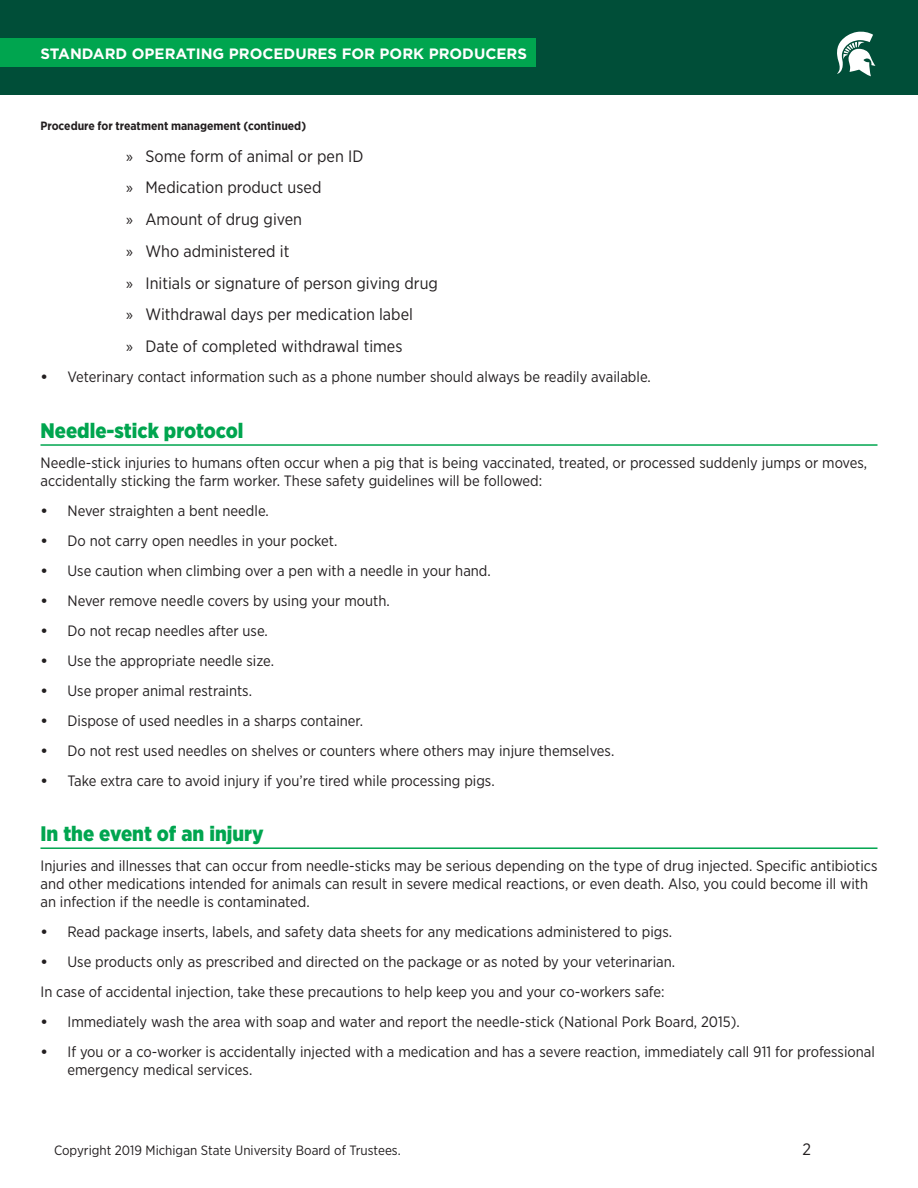
<style>
.page{position:relative;width:918px;height:1188px;background:#fff}
.page>*{position:absolute;margin:0;border:0;box-sizing:border-box;transform-origin:0 0}
.t1{font:900 21px "Gotham Narrow";color:#00a54f}
.t2{font:16.5px/31.8px "Gotham Narrow";color:#231f20}
.t3{font:15px/18px "Gotham Narrow";color:#231f20}
.t4{font:700 15px "Gotham";color:#fff}
.t5{font:13.5px "Gotham Narrow";color:#231f20}
.t6{font:700 12px "Gotham Narrow";color:#231f20}
.s1{font-family:"Myriad Pro"}
.s2{font-family:"Gotham";font-weight:700}
</style>
<div class="page">
<div style="left:0;top:0;width:918px;height:94px;background:#004e38"></div>
<svg style="left:837px;top:31px;width:38px;height:45px"></svg>
<div style="left:0;top:39px;width:536px;height:28px;background:#00a54f"></div>
<hr style="left:40px;top:444px;width:838px;height:2px;background:#00a54f">
<hr style="left:40px;top:847px;width:838px;height:2px;background:#00a54f">
<p class="t4" style="left:40px;top:44px;width:488px">STANDARD OPERATING PROCEDURES FOR PORK PRODUCERS</p>
<p class="t6" style="left:40px;top:118px;width:267px">Procedure for treatment management (continued)</p>
<p class="t2" style="left:126px;top:139px;width:314px"><span class="s1">»</span> Some form of animal or pen ID<br><span class="s1">»</span> Medication product used<br><span class="s1">»</span> Amount of drug given<br><span class="s1">»</span> Who administered it<br><span class="s1">»</span> Initials or signature of person giving drug <span class="s1">»</span> Withdrawal days per medication label<br><span class="s1">»</span> Date of completed withdrawal times</p>
<p class="t3" style="left:40px;top:368px;width:612px"><span class="s2">•</span> Veterinary contact information such as a phone number should always be readily available.</p>
<h1 class="t1" style="left:40px;top:416px;width:205px">Needle-stick protocol</h1>
<p class="t3" style="left:40px;top:453px;width:828px">Needle-stick injuries to humans often occur when a pig that is being vaccinated, treated, or processed suddenly jumps or moves, accidentally sticking the farm worker. These safety guidelines will be followed:</p>
<p class="t3" style="left:40px;top:501px;width:230px"><span class="s2">•</span> Never straighten a bent needle.</p>
<p class="t3" style="left:40px;top:531px;width:298px"><span class="s2">•</span> Do not carry open needles in your pocket.</p>
<p class="t3" style="left:40px;top:561px;width:452px"><span class="s2">•</span> Use caution when climbing over a pen with a needle in your hand.</p>
<p class="t3" style="left:40px;top:591px;width:351px"><span class="s2">•</span> Never remove needle covers by using your mouth.</p>
<p class="t3" style="left:40px;top:621px;width:229px"><span class="s2">•</span> Do not recap needles after use.</p>
<p class="t3" style="left:40px;top:651px;width:235px"><span class="s2">•</span> Use the appropriate needle size.</p>
<p class="t3" style="left:40px;top:681px;width:213px"><span class="s2">•</span> Use proper animal restraints.</p>
<p class="t3" style="left:40px;top:711px;width:324px"><span class="s2">•</span> Dispose of used needles in a sharps container.</p>
<p class="t3" style="left:40px;top:741px;width:575px"><span class="s2">•</span> Do not rest used needles on shelves or counters where others may injure themselves.</p>
<p class="t3" style="left:40px;top:771px;width:456px"><span class="s2">•</span> Take extra care to avoid injury if you’re tired while processing pigs.</p>
<h1 class="t1" style="left:40px;top:819px;width:225px">In the event of an injury</h1>
<p class="t3" style="left:40px;top:856px;width:838px">Injuries and illnesses that can occur from needle-sticks may be serious depending on the type of drug injected. Specific antibiotics and other medications intended for animals can result in severe medical reactions, or even death. Also, you could become ill with an infection if the needle is contaminated.</p>
<p class="t3" style="left:40px;top:922px;width:633px"><span class="s2">•</span> Read package inserts, labels, and safety data sheets for any medications administered to pigs.</p>
<p class="t3" style="left:40px;top:946px;width:636px;line-height:30px"><span class="s2">•</span> Use products only as prescribed and directed on the package or as noted by your veterinarian.<br>In case of accidental injection, take these precautions to help keep you and your co-workers safe:</p>
<p class="t3" style="left:40px;top:1012px;width:701px"><span class="s2">•</span> Immediately wash the area with soap and water and report the needle-stick (National Pork Board, 2015).</p>
<p class="t3" style="left:68px;top:1042px;width:809px;text-indent:-27px"><span class="s2">•</span> If you or a co-worker is accidentally injected with a medication and has a severe reaction, immediately call 911 for professional emergency medical services.</p>
<p class="t5" style="left:54px;top:1141px;width:348px">Copyright 2019 Michigan State University Board of Trustees.</p>
<p class="t2" style="left:802px;top:1133px;width:10px">2</p>
</div>
